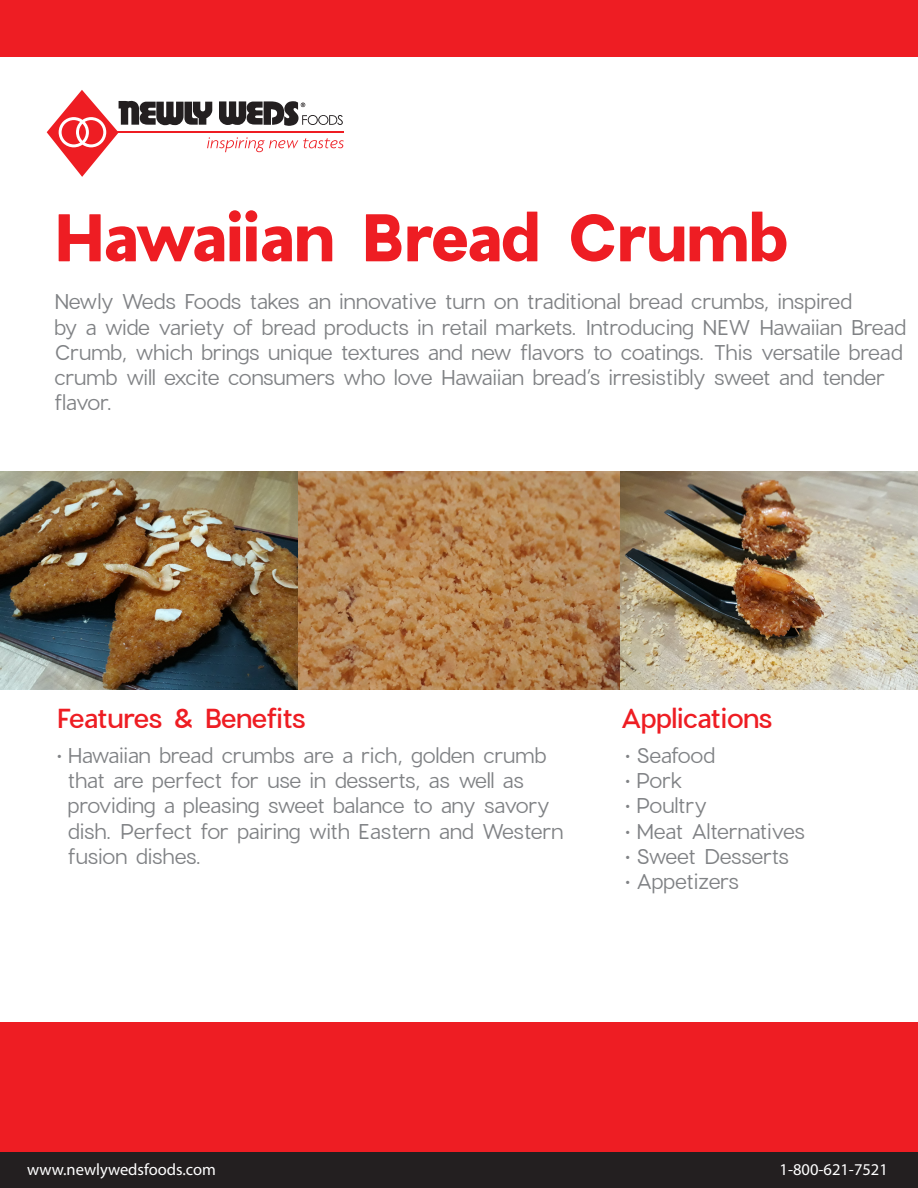
<style>
.page{position:relative;width:918px;height:1188px;background:#fff}
.page>*{position:absolute;margin:0;border:0;box-sizing:border-box;transform-origin:0 0}
.t1{font:700 66px "Charlevoix Pro";letter-spacing:-.02em;color:#ee1d23}
.t2{font:500 27px "Charlevoix Pro";letter-spacing:-.025em;color:#ee1d23}
.t3{font:21px/25.2px "Charlevoix Pro";letter-spacing:-.02em;color:#808285}
.t4{font:16.5px "Myriad Pro";color:#fff}
</style>
<div class="page">
<div style="left:0;top:1146px;width:918px;height:42px;background:#231f20"></div>
<div style="left:0;top:1022px;width:918px;height:130px;background:#ee1d23"></div>
<div style="left:0;top:0;width:918px;height:56px;background:#ee1d23"></div>
<svg style="left:47px;top:90px;width:297px;height:87px"></svg>
<img style="left:0;top:471px;width:918px;height:218px">
<p class="t1" style="left:53px;top:193px;width:737px">Hawaiian Bread Crumb</p>
<p class="t3" style="left:54px;top:289px;width:854px">Newly Weds Foods takes an innovative turn on traditional bread crumbs, inspired<br>by a wide variety of bread products in retail markets. Introducing NEW Hawaiian Bread Crumb, which brings unique textures and new flavors to coatings. This versatile bread crumb will excite consumers who love Hawaiian bread’s irresistibly sweet and tender flavor.</p>
<p class="t2" style="left:57px;top:701px;width:251px">Features &amp; Benefits</p>
<p class="t3" style="left:68px;top:743px;width:497px;text-indent:-14px">• Hawaiian bread crumbs are a rich, golden crumb that are perfect for use in desserts, as well as providing a pleasing sweet balance to any savory dish. Perfect for pairing with Eastern and Western fusion dishes.</p>
<p class="t2" style="left:620px;top:701px;width:154px">Applications</p>
<p class="t3" style="left:623px;top:743px;width:94px">• Seafood</p>
<p class="t3" style="left:623px;top:768px;width:61px">• Pork</p>
<p class="t3" style="left:623px;top:793px;width:86px">• Poultry</p>
<p class="t3" style="left:623px;top:819px;width:184px">• Meat Alternatives</p>
<p class="t3" style="left:623px;top:844px;width:168px">• Sweet Desserts</p>
<p class="t3" style="left:623px;top:869px;width:118px">• Appetizers</p>
<p class="t4" style="left:27px;top:1159px;width:191px">www.newlywedsfoods.com</p>
<p class="t4" style="left:780px;top:1159px;width:110px">1-800-621-7521</p>
</div>
